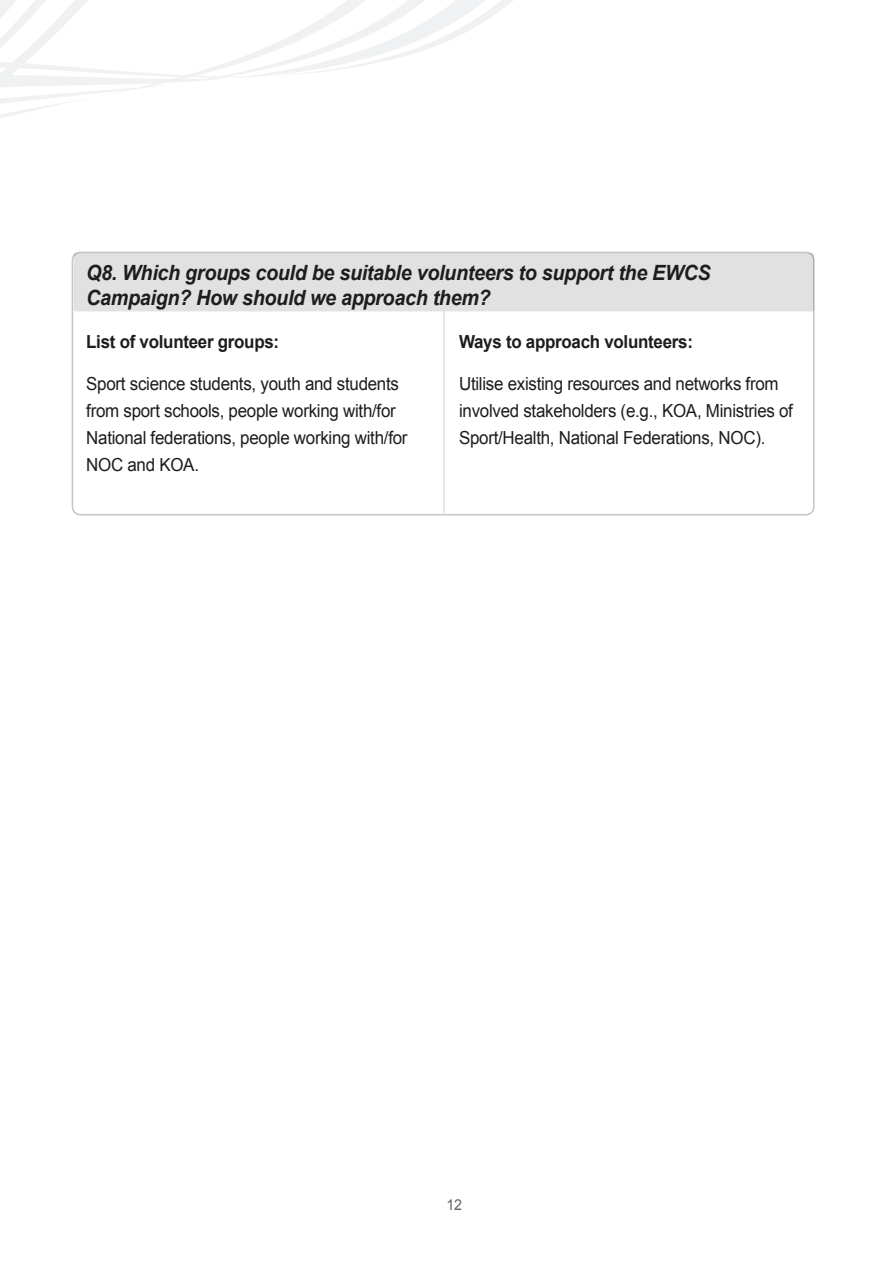
<style>
.page{position:relative;width:894px;height:1263px;background:#fff}
.page>*{position:absolute;margin:0;border:0;box-sizing:border-box;transform-origin:0 0}
.t1{font:italic 700 21px/24.8px "Arial";letter-spacing:-.015em;color:#1d1d1b;scale:.94 1}
.t2{font:18px/27px "Arial";letter-spacing:-.015em;color:#1d1d1b;scale:.94 1}
.t3{font:700 18px "Arial";letter-spacing:-.015em;color:#1d1d1b;scale:.94 1}
.t4{font:15px "Arial";color:#646363;scale:.95 1}
</style>
<div class="page">
<svg style="left:72px;top:252px;width:741px;height:263px"></svg>
<div style="left:72px;top:252px;width:742px;height:263px;border:2px solid #e1e1e1;border-radius:8px"></div>
<hr style="left:443px;top:310px;width:1px;height:203px;background:#e1e1e1">
<svg style="left:0;top:0;width:513px;height:118px"></svg>
<p class="t1" style="left:86px;top:261px;width:665px">Q8. Which groups could be suitable volunteers to support the EWCS<br>Campaign? How should we approach them?</p>
<p class="t3" style="left:86px;top:330px;width:207px">List of volunteer groups:</p>
<p class="t2" style="left:86px;top:370px;width:343px">Sport science students, youth and students from sport schools, people working with/for National federations, people working with/for NOC and KOA.</p>
<p class="t3" style="left:459px;top:330px;width:250px">Ways to approach volunteers:</p>
<p class="t2" style="left:459px;top:370px;width:356px">Utilise existing resources and networks from involved stakeholders (e.g., KOA, Ministries of<br>Sport/Health, National Federations, NOC).</p>
<p class="t4" style="left:446px;top:1195px;width:18px">12</p>
</div>
